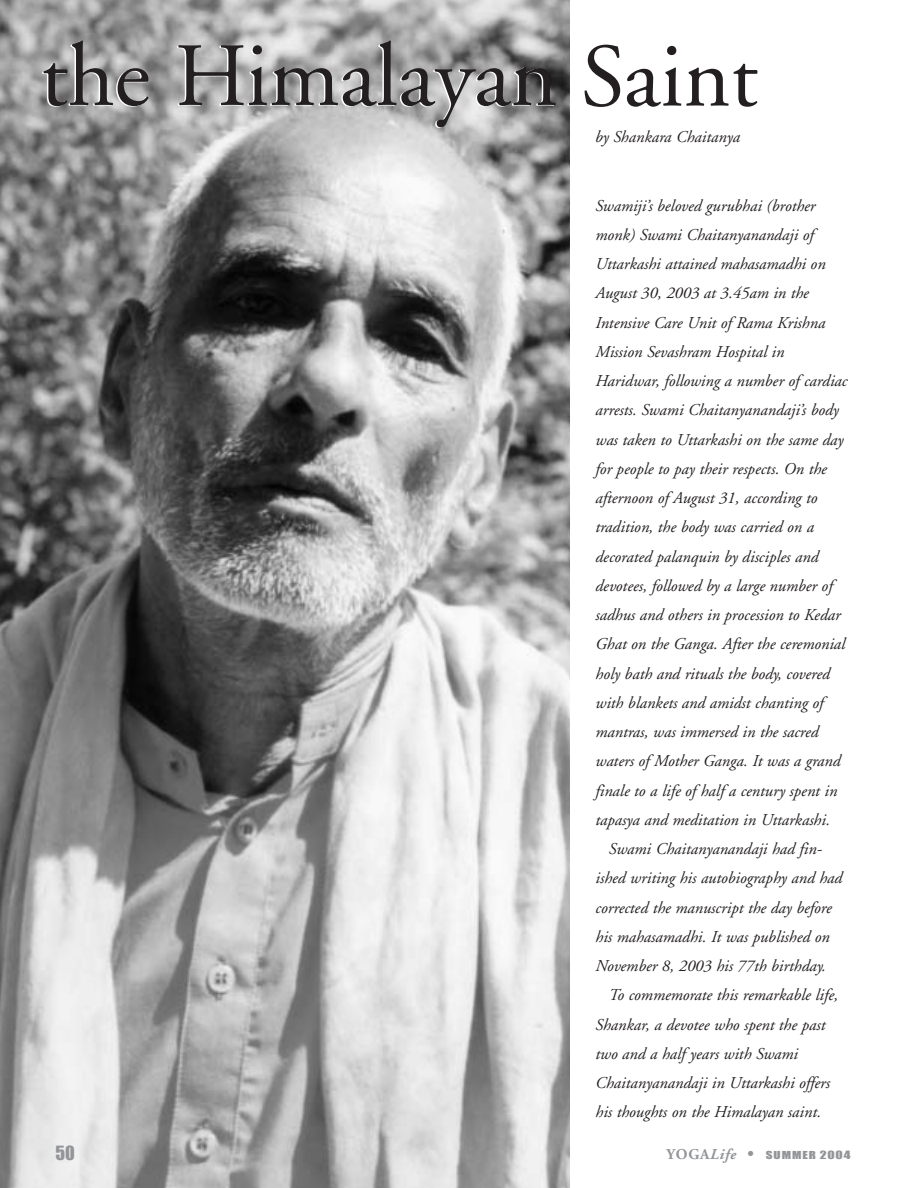
<style>
.page{position:relative;width:918px;height:1188px;background:#fff}
.page>*{position:absolute;margin:0;border:0;box-sizing:border-box;transform-origin:0 0}
.t1{font:90px "Adobe Garamond";color:#231f20}
.t2{font:18px "Impact";color:#939598}
.t3{font:italic 16.5px "Adobe Garamond";color:#231f20}
.t4{font:10.2px "Impact";letter-spacing:.07em;color:#939598;scale:1.3 1}
.s1{font-family:"Adobe Garamond";font-weight:700;font-size:15px}
.s2{font-family:"Adobe Garamond";font-weight:700;font-style:italic;font-size:15px}
.s3{font-family:"Adobe Garamond";font-weight:700;font-size:16.5px}
.s4{font-size:10.5px}
</style>
<div class="page">
<img style="left:0;top:0;width:570px;height:1188px">
<h1 class="t1" style="left:40px;top:40px;width:719px">the Himalayan Saint</h1>
<p class="t3" style="left:595px;top:130px;width:146px">by Shankara Chaitanya</p>
<p class="t3" style="left:595px;top:199px;width:222px">Swamiji’s beloved gurubhai (brother</p>
<p class="t3" style="left:595px;top:228px;width:220px">monk) Swami Chaitanyanandaji of</p>
<p class="t3" style="left:595px;top:257px;width:232px">Uttarkashi attained mahasamadhi on</p>
<p class="t3" style="left:595px;top:286px;width:215px">August 30, 2003 at 3.45am in the</p>
<p class="t3" style="left:595px;top:316px;width:231px">Intensive Care Unit of Rama Krishna</p>
<p class="t3" style="left:595px;top:345px;width:190px">Mission Sevashram Hospital in</p>
<p class="t3" style="left:595px;top:374px;width:254px">Haridwar, following a number of cardiac</p>
<p class="t3" style="left:595px;top:403px;width:245px">arrests. Swami Chaitanyanandaji’s body</p>
<p class="t3" style="left:595px;top:433px;width:250px">was taken to Uttarkashi on the same day</p>
<p class="t3" style="left:595px;top:462px;width:233px">for people to pay their respects. On the</p>
<p class="t3" style="left:595px;top:491px;width:224px">afternoon of August 31, according to</p>
<p class="t3" style="left:595px;top:520px;width:220px">tradition, the body was carried on a</p>
<p class="t3" style="left:595px;top:550px;width:225px">decorated palanquin by disciples and</p>
<p class="t3" style="left:595px;top:579px;width:239px">devotees, followed by a large number of</p>
<p class="t3" style="left:595px;top:608px;width:247px">sadhus and others in procession to Kedar</p>
<p class="t3" style="left:595px;top:637px;width:251px">Ghat on the Ganga. After the ceremonial</p>
<p class="t3" style="left:595px;top:667px;width:236px">holy bath and rituals the body, covered</p>
<p class="t3" style="left:595px;top:696px;width:230px">with blankets and amidst chanting of</p>
<p class="t3" style="left:595px;top:725px;width:225px">mantras, was immersed in the sacred</p>
<p class="t3" style="left:595px;top:754px;width:247px">waters of Mother Ganga. It was a grand</p>
<p class="t3" style="left:595px;top:784px;width:243px">finale to a life of half a century spent in</p>
<p class="t3" style="left:595px;top:813px;width:236px">tapasya and meditation in Uttarkashi.</p>
<p class="t3" style="left:609px;top:842px;width:215px">Swami Chaitanyanandaji had fin-</p>
<p class="t3" style="left:595px;top:871px;width:248px">ished writing his autobiography and had</p>
<p class="t3" style="left:595px;top:901px;width:238px">corrected the manuscript the day before</p>
<p class="t3" style="left:595px;top:930px;width:236px">his mahasamadhi. It was published on</p>
<p class="t3" style="left:595px;top:959px;width:232px">November 8, 2003 his 77th birthday.</p>
<p class="t3" style="left:609px;top:988px;width:231px">To commemorate this remarkable life,</p>
<p class="t3" style="left:595px;top:1018px;width:231px">Shankar, a devotee who spent the past</p>
<p class="t3" style="left:595px;top:1047px;width:204px">two and a half years with Swami</p>
<p class="t3" style="left:595px;top:1076px;width:236px">Chaitanyanandaji in Uttarkashi offers</p>
<p class="t3" style="left:595px;top:1105px;width:227px">his thoughts on the Himalayan saint.</p>
<p class="t2" style="left:56px;top:1142px;width:21px">50</p>
<p class="t4" style="left:667px;top:1149px;width:143px"><span class="s1">YOGA</span><span class="s2">Life</span> <span class="s3">•</span> SUMMER <span class="s4">2004</span></p>
</div>
